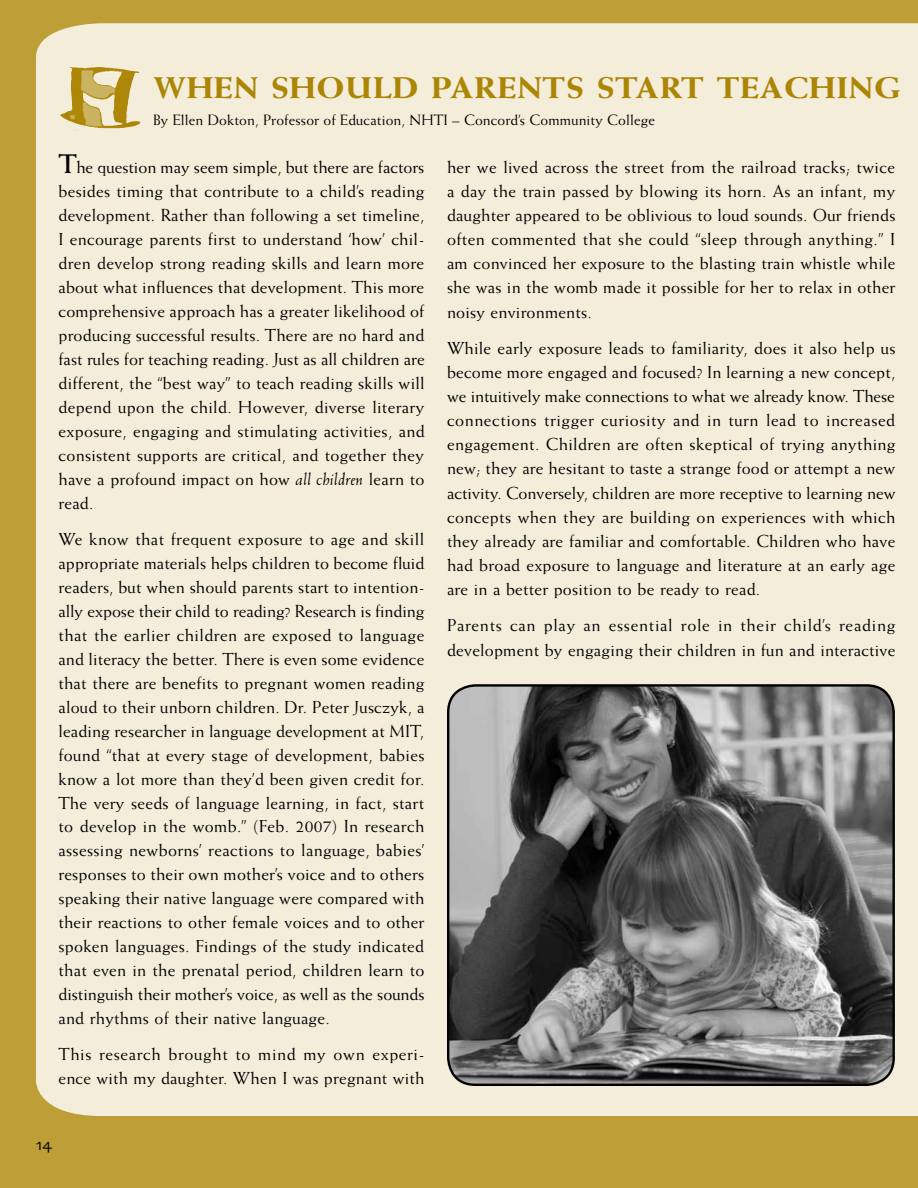
<style>
.page{position:relative;width:918px;height:1188px;background:#bd9e37}
.page>*{position:absolute;margin:0;border:0;box-sizing:border-box;transform-origin:0 0}
.t1{font:800 30px "Weiss";letter-spacing:.025em;color:#ad8505;scale:1.1 1}
.t2{font:17.4px/24px "Weiss";letter-spacing:.01em;color:#000;text-align:justify}
.t3{font:16.5px "Skia CC";color:#000}
.t4{font:15px "Weiss";letter-spacing:.005em;color:#000}
.s1{font-weight:700;font-size:27px}
.s2{font-style:italic}
</style>
<div class="page">
<div style="left:36px;top:23px;width:882px;height:1093px;background:#f3edda"></div>
<img style="left:60px;top:67px;width:80px;height:62px">
<img style="left:448px;top:685px;width:446px;height:400px">
<div style="left:447px;top:684px;width:448px;height:402px;border:2px solid #000;border-radius:27px"></div>
<h1 class="t1" style="left:153px;top:70px;width:681px">WHEN SHOULD PARENTS START TEACHING</h1>
<p class="t4" style="left:153px;top:111px;width:504px">By Ellen Dokton, Professor of Education, NHTI – Concord’s Community College</p>
<p class="t2" style="left:58px;top:154px;width:368px"><span class="s1">T</span>he question may seem simple, but there are factors besides timing that contribute to a child’s reading development. Rather than following a set timeline, I encourage parents first to understand ‘how’ chil&shy;dren develop strong reading skills and learn more about what influences that development. This more comprehensive approach has a greater likelihood of producing successful results. There are no hard and fast rules for teaching reading. Just as all children are different, the “best way” to teach reading skills will depend upon the child. However, diverse literary exposure, engaging and stimulating activities, and consistent supports are critical, and together they have a profound impact on how <span class="s2">all children</span> learn to read.</p>
<p class="t2" style="left:58px;top:526px;width:368px">We know that frequent exposure to age and skill appropriate materials helps children to become fluid readers, but when should parents start to intention&shy;ally expose their child to reading? Research is finding that the earlier children are exposed to language and literacy the better. There is even some evidence that there are benefits to pregnant women reading aloud to their unborn children. Dr. Peter Jusczyk, a leading researcher in language development at MIT, found “that at every stage of development, babies know a lot more than they’d been given credit for.<br>The very seeds of language learning, in fact, start to develop in the womb.” (Feb. 2007) In research assessing newborns’ reactions to language, babies’ responses to their own mother’s voice and to others speaking their native language were compared with their reactions to other female voices and to other spoken languages. Findings of the study indicated that even in the prenatal period, children learn to distinguish their mother’s voice, as well as the sounds and rhythms of their native language.</p>
<p class="t2" style="left:58px;top:1042px;width:367px">This research brought to mind my own experi&shy;ence with my daughter. When I was pregnant with</p>
<p class="t3" style="left:36px;top:1135px;width:18px">14</p>
<p class="t2" style="left:447px;top:154px;width:450px">her we lived across the street from the railroad tracks; twice a day the train passed by blowing its horn. As an infant, my daughter appeared to be oblivious to loud sounds. Our friends often commented that she could “sleep through anything.” I am convinced her exposure to the blasting train whistle while she was in the womb made it possible for her to relax in other noisy environments.</p>
<p class="t2" style="left:447px;top:336px;width:450px">While early exposure leads to familiarity, does it also help us become more engaged and focused? In learning a new concept, we intuitively make connections to what we already know. These connections trigger curiosity and in turn lead to increased engagement. Children are often skeptical of trying anything new; they are hesitant to taste a strange food or attempt a new activity. Conversely, children are more receptive to learning new concepts when they are building on experiences with which they already are familiar and comfortable. Children who have had broad exposure to language and literature at an early age are in a better position to be ready to read.</p>
<p class="t2" style="left:447px;top:613px;width:450px">Parents can play an essential role in their child’s reading development by engaging their children in fun and interactive</p>
</div>
